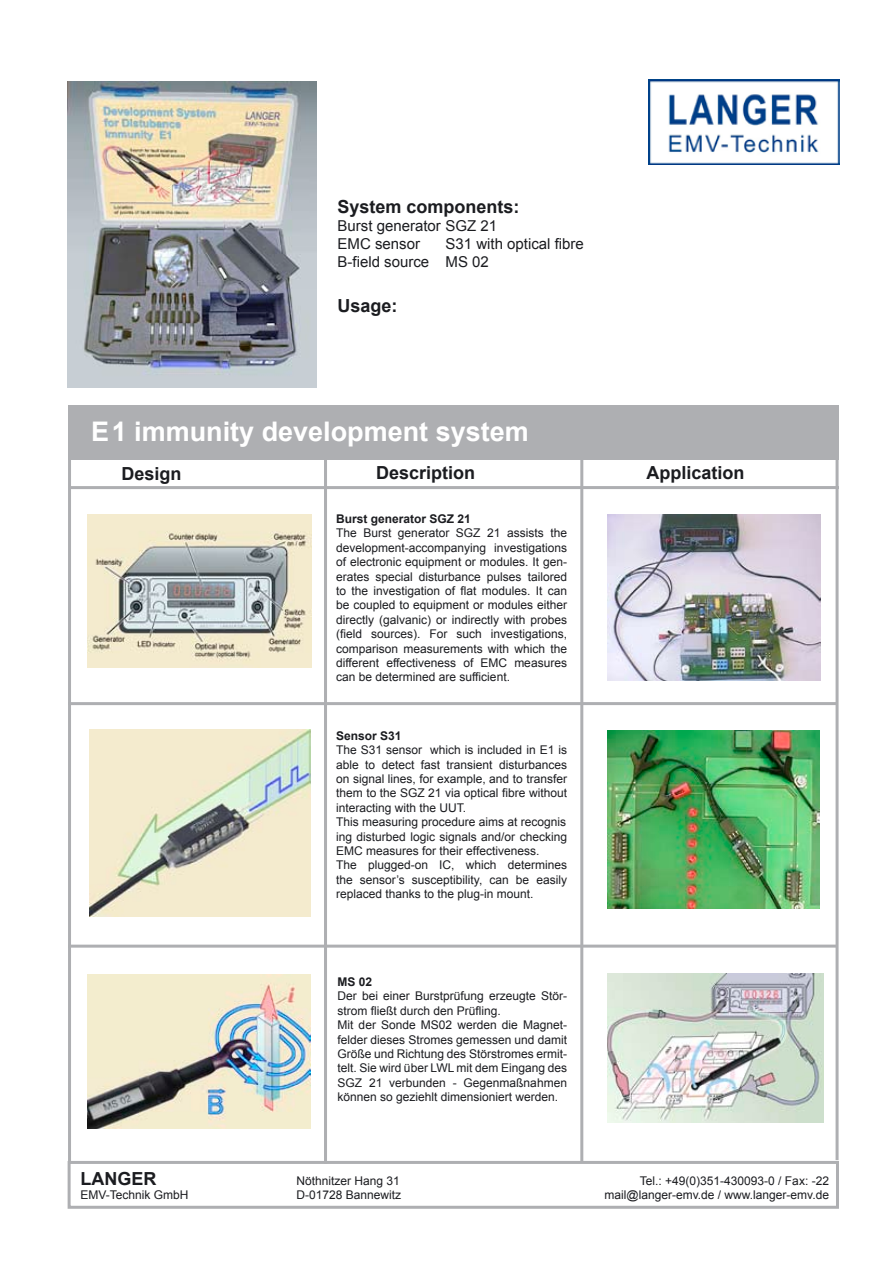
<style>
.page{position:relative;width:893px;height:1263px;background:#fff}
.page>*{position:absolute;margin:0;border:0;box-sizing:border-box;transform-origin:0 0}
.t1{font:700 27px "Arial";color:#fff}
.t2{font:700 18px "Arial";color:#1b1c20}
.t3{font:15px/18px "Arial";color:#1b1c20}
.t4{font:12px/14.4px "Arial";color:#1b1c20}
.t5{font:700 12px "Arial";color:#1b1c20}
</style>
<div class="page">
<div style="left:68px;top:1161px;width:771px;height:48px;border:3px solid #aeafb2"></div>
<img style="left:648px;top:80px;width:191px;height:84px">
<div style="left:68px;top:405px;width:771px;height:54px;background:#aeafb2"></div>
<hr style="left:324px;top:455px;width:3px;height:708px;background:#aeafb2">
<hr style="left:580px;top:454px;width:3px;height:708px;background:#aeafb2">
<svg style="left:71px;top:944px;width:765px;height:4px;fill:#aeafb2"></svg>
<hr style="left:68px;top:702px;width:770px;height:3px;background:#aeafb2">
<hr style="left:68px;top:453px;width:3px;height:708px;background:#aeafb2">
<hr style="left:836px;top:452px;width:2px;height:708px;background:#aeafb2">
<hr style="left:69px;top:486px;width:770px;height:3px;background:#aeafb2">
<img style="left:90px;top:730px;width:220px;height:187px">
<img style="left:88px;top:974px;width:222px;height:155px">
<img style="left:608px;top:515px;width:212px;height:165px">
<img style="left:608px;top:731px;width:212px;height:178px">
<img style="left:608px;top:974px;width:216px;height:148px">
<img style="left:68px;top:81px;width:248px;height:306px">
<img style="left:88px;top:514px;width:223px;height:153px">
<h2 class="t2" style="left:338px;top:194px;width:184px">System components:</h2>
<p class="t3" style="left:338px;top:216px;width:161px">Burst generator SGZ 21<br>EMC sensor</p>
<p class="t3" style="left:338px;top:234px;width:248px;text-indent:108px">S31 with optical fibre<br>B-field source MS 02</p>
<h2 class="t2" style="left:338px;top:293px;width:62px">Usage:</h2>
<h1 class="t1" style="left:91px;top:414px;width:439px">E1 immunity development system</h1>
<h2 class="t2" style="left:122px;top:462px;width:62px">Design</h2>
<h2 class="t2" style="left:376px;top:460px;width:101px">Description</h2>
<h2 class="t2" style="left:646px;top:460px;width:100px">Application</h2>
<p class="t5" style="left:336px;top:511px;width:136px">Burst generator SGZ 21</p>
<p class="t4" style="left:336px;top:526px;width:232px;text-align:justify">The Burst generator SGZ 21 assists the development-accompanying investigations of electronic equipment or modules. It gen&shy;erates special disturbance pulses tailored to the investigation of flat modules. It can be coupled to equipment or modules either directly (galvanic) or indirectly with probes (field sources). For such investigations, comparison measurements with which the different effectiveness of EMC measures can be determined are sufficient.</p>
<p class="t5" style="left:336px;top:728px;width:67px">Sensor S31</p>
<p class="t4" style="left:336px;top:743px;width:232px">The S31 sensor which is included in E1 is able to detect fast transient disturbances on signal lines, for example, and to transfer them to the SGZ 21 via optical fibre without interacting with the UUT.<br>This measuring procedure aims at recognis ing disturbed logic signals and/or checking EMC measures for their effectiveness.<br>The plugged-on IC, which determines the sensor’s susceptibility, can be easily replaced thanks to the plug-in mount.</p>
<p class="t5" style="left:338px;top:974px;width:36px">MS 02</p>
<p class="t4" style="left:337px;top:989px;width:231px">Der bei einer Burstprüfung erzeugte Stör&shy;strom fließt durch den Prüfling.<br>Mit der Sonde MS02 werden die Magnet&shy;felder dieses Stromes gemessen und damit Größe und Richtung des Störstromes ermit&shy;telt. Sie wird über LWL mit dem Eingang des SGZ 21 verbunden - Gegenmaßnahmen können so geziehlt dimensioniert werden.</p>
<h2 class="t2" style="left:81px;top:1166px;width:77px">LANGER</h2>
<p class="t4" style="left:297px;top:1173px;width:105px">Nöthnitzer Hang 31</p>
<p class="t4" style="left:640px;top:1173px;width:191px">Tel.: +49(0)351-430093-0 / Fax: -22</p>
<p class="t4" style="left:81px;top:1188px;width:110px">EMV-Technik GmbH</p>
<p class="t4" style="left:297px;top:1188px;width:106px">D-01728 Bannewitz</p>
<p class="t4" style="left:604px;top:1188px;width:226px">mail@langer-emv.de / www.langer-emv.de</p>
</div>
